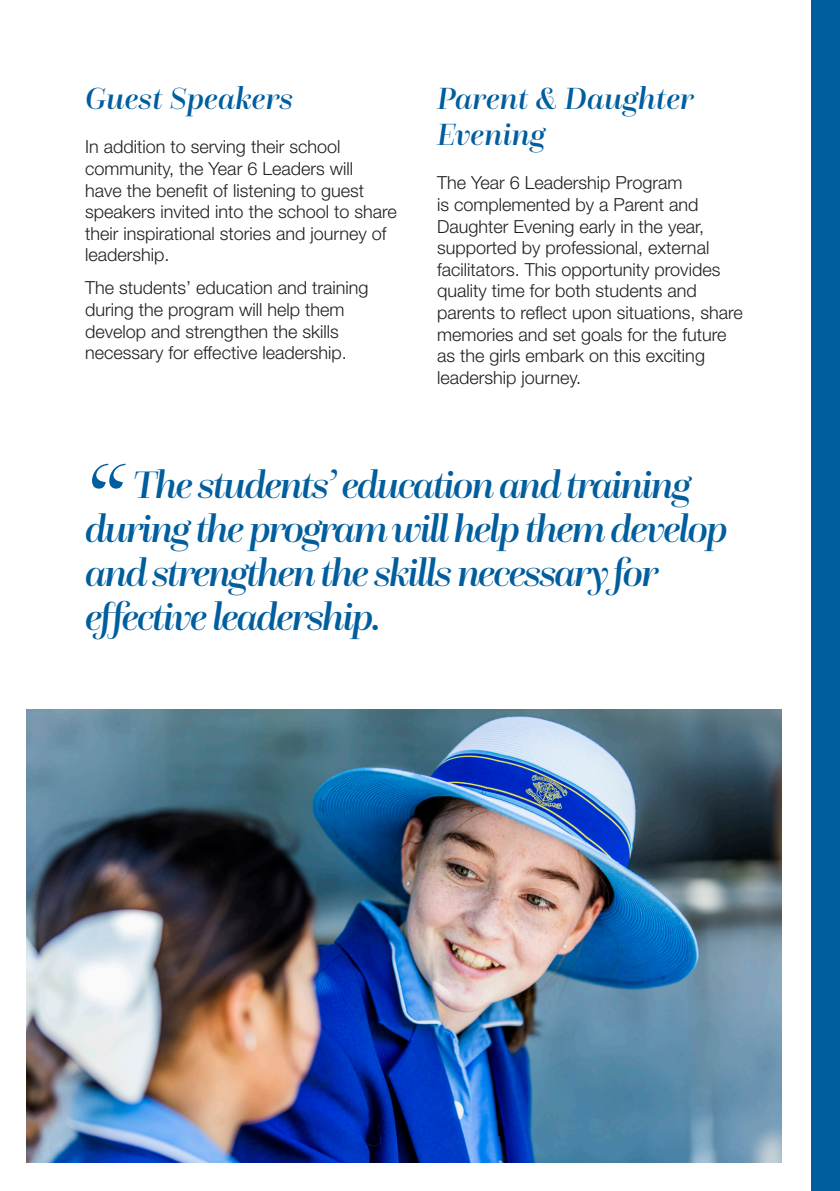
<style>
.page{position:relative;width:840px;height:1191px;background:#fff}
.page>*{position:absolute;margin:0;border:0;box-sizing:border-box;transform-origin:0 0}
.t1{font:italic 500 90px "Questa Grande";color:#005e9e}
.t2{font:italic 500 40px/44px "Questa Grande";letter-spacing:-.05em;color:#005e9e}
.t3{font:italic 500 32px/36px "Questa Grande";color:#005e9e}
.t4{font:300 18px/21.6px "Helvetica Neue LT Std";color:#231f20}
</style>
<div class="page">
<div style="left:811px;top:0;width:28px;height:1191px;background:#005e9e"></div>
<img style="left:26px;top:710px;width:754px;height:452px">
<p class="t3" style="left:85px;top:80px;width:209px">Guest Speakers</p>
<p class="t4" style="left:85px;top:136px;width:313px">In addition to serving their school community, the Year 6 Leaders will<br>have the benefit of listening to guest speakers invited into the school to share their inspirational stories and journey of leadership.</p>
<p class="t4" style="left:85px;top:277px;width:285px">The students’ education and training during the program will help them develop and strengthen the skills necessary for effective leadership.</p>
<p class="t3" style="left:437px;top:80px;width:258px">Parent &amp; Daughter<br>Evening</p>
<p class="t4" style="left:437px;top:172px;width:307px">The Year 6 Leadership Program<br>is complemented by a Parent and Daughter Evening early in the year, supported by professional, external facilitators. This opportunity provides quality time for both students and parents to reflect upon situations, share memories and set goals for the future as the girls embark on this exciting leadership journey.</p>
<p class="t1" style="left:85px;top:444px;width:41px">“</p>
<p class="t2" style="left:85px;top:463px;width:643px;text-indent:48px">The students’ education and training during the program will help them develop and strengthen the skills necessary for effective leadership.</p>
</div>
